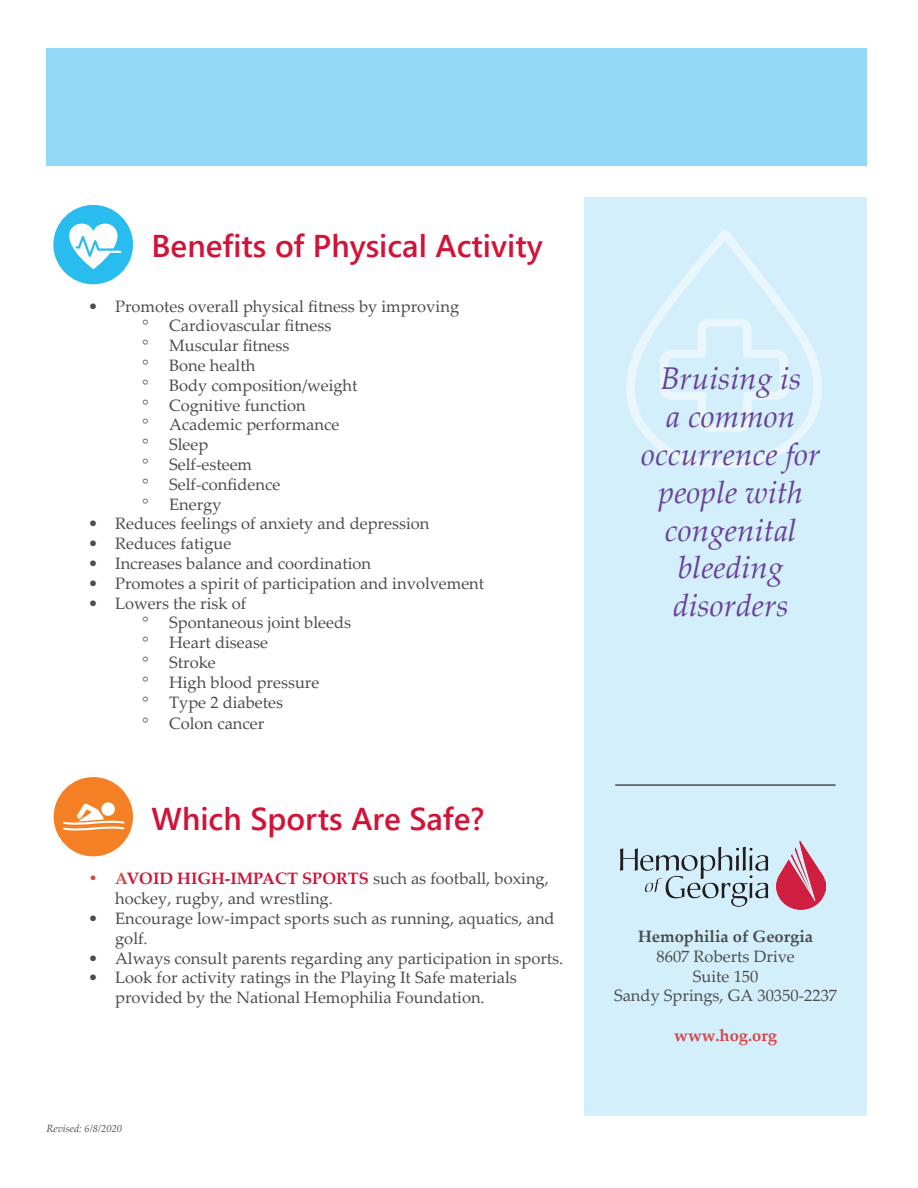
<style>
.page{position:relative;width:918px;height:1188px;background:#fff}
.page>*{position:absolute;margin:0;border:0;box-sizing:border-box;transform-origin:0 0}
.t1{font:italic 31.5px/37.8px "Palatino Linotype";color:#69439a;text-align:center}
.t2{font:600 31.5px "Segoe UI";color:#d11337}
.t3{font:16.5px/19.8px "Palatino Linotype";color:#4b4c4d}
.t4{font:700 16.5px "Palatino Linotype";color:#4b4c4d}
.t5{font:700 16.5px "Palatino Linotype";color:#d7444a}
.t6{font:italic 10.5px "Palatino Linotype";color:#4b4c4d}
.s1{font-weight:700;color:#d7444a}
.s2{font-weight:700;color:#d11337}
</style>
<div class="page">
<div style="left:47px;top:49px;width:820px;height:117px;background:#93d9f7"></div>
<div style="left:584px;top:197px;width:283px;height:918px;background:#d3effb"></div>
<img style="left:620px;top:841px;width:205px;height:69px">
<hr style="left:615px;top:784px;width:221px;height:2px;background:#4b4c4d">
<div style="left:53px;top:205px;width:80px;height:79px;background:#29bcee;border-radius:50%"></div>
<svg style="left:69px;top:224px;width:52px;height:45px"></svg>
<div style="left:54px;top:777px;width:79px;height:79px;background:#f47f24;border-radius:50%"></div>
<svg style="left:63px;top:802px;width:61px;height:29px"></svg>
<svg style="left:626px;top:230px;width:196px;height:238px"></svg>
<svg style="left:660px;top:319px;width:128px;height:113px"></svg>
<h1 class="t2" style="left:152px;top:216px;width:393px">Benefits of Physical Activity</h1>
<p class="t3" style="left:142px;top:295px;width:319px;text-indent:-54px">• Promotes overall physical fitness by improving ° Cardiovascular fitness<br>° Muscular fitness<br>° Bone health<br>° Body composition/weight<br>° Cognitive function<br>° Academic performance<br>° Sleep<br>° Self-esteem<br>° Self-confidence<br>° Energy</p>
<p class="t3" style="left:88px;top:513px;width:343px">• Reduces feelings of anxiety and depression</p>
<p class="t3" style="left:88px;top:533px;width:145px">• Reduces fatigue</p>
<p class="t3" style="left:88px;top:553px;width:285px">• Increases balance and coordination</p>
<p class="t3" style="left:88px;top:573px;width:398px">• Promotes a spirit of participation and involvement</p>
<p class="t3" style="left:142px;top:592px;width:210px;text-indent:-54px">• Lowers the risk of<br>° Spontaneous joint bleeds ° Heart disease<br>° Stroke<br>° High blood pressure<br>° Type 2 diabetes</p>
<p class="t3" style="left:142px;top:713px;width:124px">° Colon cancer</p>
<h1 class="t2" style="left:152px;top:789px;width:334px">Which Sports Are Safe?</h1>
<p class="t3" style="left:115px;top:868px;width:435px;text-indent:-27px"><span class="s1">• A</span><span class="s2">VOID HIGH-IMPACT SPORTS</span> such as football, boxing, hockey, rugby, and wrestling.</p>
<p class="t3" style="left:115px;top:908px;width:441px;text-indent:-27px">• Encourage low-impact sports such as running, aquatics, and golf.</p>
<p class="t3" style="left:88px;top:947px;width:477px">• Always consult parents regarding any participation in sports.</p>
<p class="t3" style="left:88px;top:967px;width:430px;text-align:center">• Look for activity ratings in the Playing It Safe materials provided by the National Hemophilia Foundation.</p>
<p class="t6" style="left:47px;top:1121px;width:77px">Revised: 6/8/2020</p>
<h1 class="t1" style="left:641px;top:359px;width:181px">Bruising is<br>a common occurrence for people with congenital bleeding disorders</h1>
<p class="t4" style="left:638px;top:925px;width:177px">Hemophilia of Georgia</p>
<p class="t3" style="left:614px;top:946px;width:225px;text-align:center">8607 Roberts Drive<br>Suite 150<br>Sandy Springs, GA 30350-2237</p>
<p class="t5" style="left:674px;top:1024px;width:104px">www.hog.org</p>
</div>
